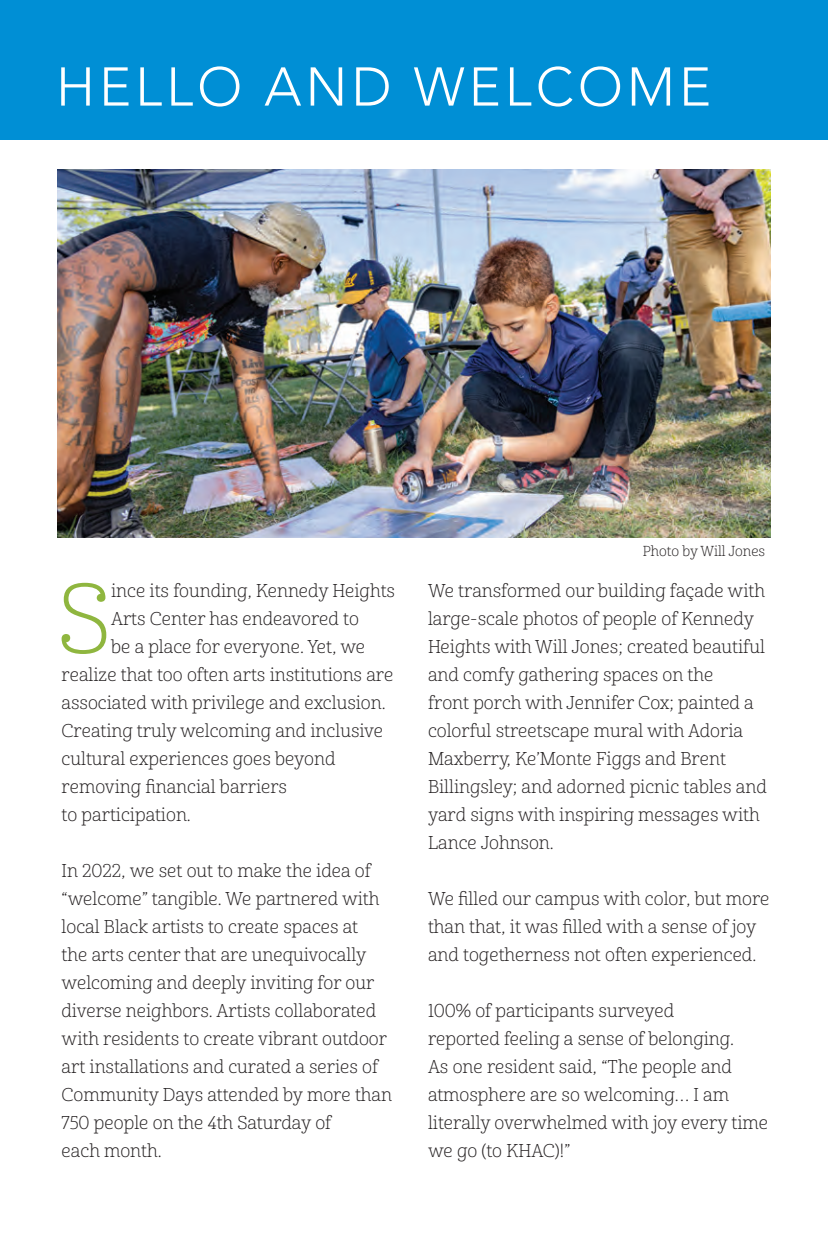
<style>
.page{position:relative;width:828px;height:1260px;background:#fff}
.page>*{position:absolute;margin:0;border:0;box-sizing:border-box;transform-origin:0 0}
.t1{font:95.6px "Cabrito Nor Lig";color:#8fb63f}
.t2{font:300 54px "Avenir";letter-spacing:.075em;color:#fff}
.t3{font:18px/28px "Cabrito Nor Lig";color:#231f20}
.t4{font:14px "Cabrito Nor Lig";color:#231f20}
</style>
<div class="page">
<div style="left:0;top:0;width:828px;height:140px;background:#008fd5"></div>
<img style="left:58px;top:169px;width:712px;height:369px">
<h2 class="t2" style="left:56px;top:55px;width:657px">HELLO AND WELCOME</h2>
<h1 class="t1" style="left:57px;top:561px;width:55px">S</h1>
<p class="t3" style="left:111px;top:577px;width:285px">ince its founding, Kennedy Heights</p>
<p class="t3" style="left:111px;top:605px;width:249px">Arts Center has endeavored to</p>
<p class="t3" style="left:111px;top:633px;width:256px">be a place for everyone. Yet, we</p>
<p class="t3" style="left:62px;top:661px;width:333px">realize that too often arts institutions are</p>
<p class="t3" style="left:62px;top:689px;width:326px">associated with privilege and exclusion.</p>
<p class="t3" style="left:62px;top:717px;width:323px">Creating truly welcoming and inclusive</p>
<p class="t3" style="left:62px;top:745px;width:275px">cultural experiences goes beyond</p>
<p class="t3" style="left:62px;top:773px;width:227px">removing financial barriers</p>
<p class="t3" style="left:62px;top:801px;width:131px">to participation.</p>
<p class="t3" style="left:62px;top:857px;width:332px">In 2022, we set out to make the idea of “welcome” tangible. We partnered with local Black artists to create spaces at<br>the arts center that are unequivocally welcoming and deeply inviting for our diverse neighbors. Artists collaborated with residents to create vibrant outdoor art installations and curated a series of Community Days attended by more than 750 people on the 4th Saturday of<br>each month.</p>
<p class="t4" style="left:643px;top:542px;width:124px">Photo by Will Jones</p>
<p class="t3" style="left:428px;top:577px;width:340px">We transformed our building façade with large-scale photos of people of Kennedy Heights with Will Jones; created beautiful and comfy gathering spaces on the<br>front porch with Jennifer Cox; painted a colorful streetscape mural with Adoria Maxberry, Ke’Monte Figgs and Brent Billingsley; and adorned picnic tables and yard signs with inspiring messages with Lance Johnson.</p>
<p class="t3" style="left:428px;top:885px;width:343px">We filled our campus with color, but more than that, it was filled with a sense of joy and togetherness not often experienced.</p>
<p class="t3" style="left:428px;top:997px;width:342px">100% of participants surveyed<br>reported feeling a sense of belonging.<br>As one resident said, “The people and atmosphere are so welcoming… I am literally overwhelmed with joy every time we go (to KHAC)!”</p>
</div>
